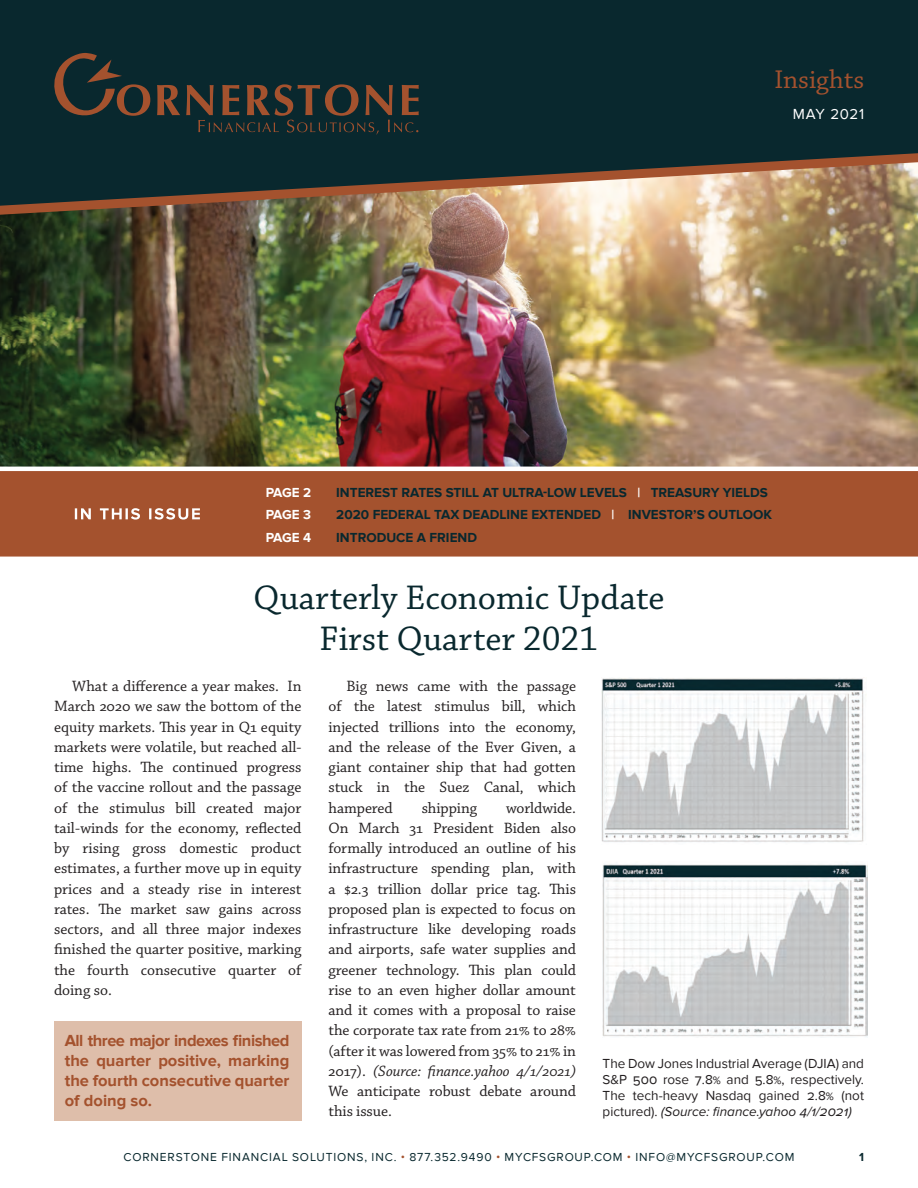
<style>
.page{position:relative;width:918px;height:1188px;background:#fff}
.page>*{position:absolute;margin:0;border:0;box-sizing:border-box;transform-origin:0 0}
.Headline_Text{font:36px "Chaparral Pro";color:#09282e}
.t1{font:27px "Chaparral Pro";color:#a4522e}
.Body_Text{font:700 16.5px/20.2px "Proxima Nova";color:#a4522e;text-align:justify}
.Body_Text-2{font:15.75px/20.2px "Chaparral Pro";letter-spacing:-.005em;color:#231f20;text-align:justify}
.t2{font:15px "Proxima Nova";letter-spacing:.04em;color:#fff}
.Body_Text-3{font:13.5px/16.2px "Proxima Nova";color:#231f20;text-align:justify}
.Body_Text-4{font:700 13.5px "Proxima Nova";color:#09282e}
.Body_Text-5{font:700 13.5px "Proxima Nova";letter-spacing:-.035em;color:#fff}
.t3{font:12px "Proxima Nova";letter-spacing:.07em;color:#09282e}
.t4{font:700 12px "Proxima Nova";color:#09282e}
.s1{color:#fff}
.s2{font-style:italic}
.s3{color:#a4522e}
</style>
<div class="page">
<img style="left:0;top:221px;width:918px;height:246px">
<svg style="left:0;top:0;width:918px;height:221px;background:#2c3d3b"></svg>
<svg style="left:157px;top:85px;width:23px;height:30px"></svg>
<svg style="left:49px;top:53px;width:101px;height:64px;background:#2f322e"></svg>
<svg style="left:186px;top:84px;width:233px;height:51px;background:#32332e"></svg>
<div style="left:0;top:471px;width:918px;height:86px;background:#a4522e"></div>
<svg style="left:75px;top:508px;width:125px;height:12px"></svg>
<div style="left:54px;top:1022px;width:247px;height:99px;background:#debeaa"></div>
<img style="left:602px;top:678px;width:262px;height:165px">
<img style="left:602px;top:864px;width:265px;height:173px">
<p class="t1" style="left:774px;top:64px;width:91px">Insights</p>
<p class="t2" style="left:793px;top:106px;width:73px">MAY 2021</p>
<p class="Body_Text-5" style="left:266px;top:484px;width:47px">PAGE 2</p>
<p class="Body_Text-4" style="left:336px;top:484px;width:433px">INTEREST RATES STILL AT ULTRA-LOW LEVELS <span class="s1">|</span> TREASURY YIELDS</p>
<p class="Body_Text-5" style="left:266px;top:507px;width:47px">PAGE 3</p>
<p class="Body_Text-4" style="left:336px;top:507px;width:437px">2020 FEDERAL TAX DEADLINE EXTENDED <span class="s1">|</span> INVESTOR’S OUTLOOK</p>
<p class="Body_Text-5" style="left:266px;top:529px;width:47px">PAGE 4</p>
<p class="Body_Text-4" style="left:336px;top:529px;width:142px">INTRODUCE A FRIEND</p>
<p class="Headline_Text" style="left:253px;top:578px;width:413px">Quarterly Economic Update</p>
<p class="Headline_Text" style="left:320px;top:618px;width:280px">First Quarter 2021</p>
<p class="Body_Text-2" style="left:54px;top:677px;width:249px;text-indent:18px">What a difference a year makes. In March 2020 we saw the bottom of the equity markets. This year in Q1 equity markets were volatile, but reached all&shy;time highs. The continued progress of the vaccine rollout and the passage of the stimulus bill created major tail-winds for the economy, reflected by rising gross domestic product estimates, a further move up in equity prices and a steady rise in interest rates. The market saw gains across sectors, and all three major indexes finished the quarter positive, marking the fourth consecutive quarter of doing so.</p>
<p class="Body_Text-2" style="left:328px;top:677px;width:249px;text-indent:18px">Big news came with the passage of the latest stimulus bill, which injected trillions into the economy, and the release of the Ever Given, a giant container ship that had gotten stuck in the Suez Canal, which hampered</p>
<p class="Body_Text-2" style="left:328px;top:798px;width:249px;text-indent:178px">worldwide.<br>On March 31 President Biden also formally introduced an outline of his infrastructure spending plan, with a $2.3 trillion dollar price tag. This proposed plan is expected to focus on infrastructure like developing roads and airports, safe water supplies and greener technology. This plan could rise to an even higher dollar amount and it comes with a proposal to raise the corporate tax rate from 21% to 28% (after it was lowered from 35% to 21% in 2017). <span class="s2">(Source: finance.yahoo 4/1/2021)<br></span>We anticipate robust debate around this issue.</p>
<p class="Body_Text-2" style="left:422px;top:798px;width:57px">shipping</p>
<p class="Body_Text" style="left:65px;top:1030px;width:226px">All three major indexes finished the quarter positive, marking the fourth consecutive quarter of doing so.</p>
<p class="Body_Text-3" style="left:603px;top:1055px;width:263px">The Dow Jones Industrial Average (DJIA) and S&amp;P 500 rose 7.8% and 5.8%, respectively.<br>The tech-heavy Nasdaq gained 2.8% (not pictured). <span class="s2">(Source: finance.yahoo 4/1/2021)</span></p>
<p class="t3" style="left:124px;top:1150px;width:672px">CORNERSTONE FINANCIAL SOLUTIONS, INC. <span class="s3">•</span> 877.352.9490 <span class="s3">•</span> MYCFSGROUP.COM <span class="s3">•</span> INFO@MYCFSGROUP.COM</p>
<p class="t4" style="left:859px;top:1150px;width:6px">1</p>
</div>
